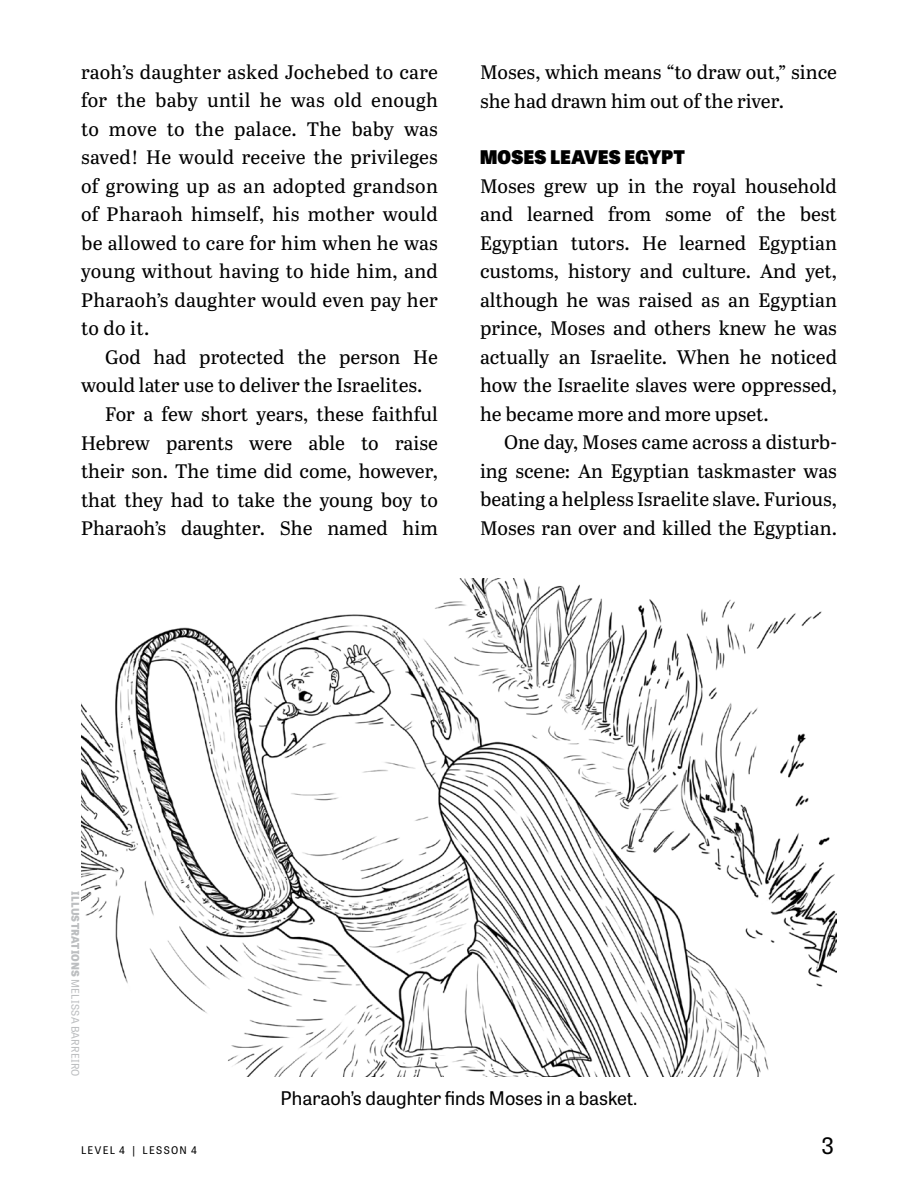
<style>
.page{position:relative;width:918px;height:1188px;background:#fff}
.page>*{position:absolute;margin:0;border:0;box-sizing:border-box;transform-origin:0 0}
.t1{font:22.5px "Tablet Gothic";color:#000}
.t2{font:19.5px/28.5px "Abril Text";color:#000;text-align:justify}
.t3{font:18.75px "Tablet Gothic";color:#000}
.t4{font:800 18.75px "Tablet Gothic";letter-spacing:.02em;color:#000}
.t5{font:10.5px "Tablet Gothic";letter-spacing:.02em;color:#bcbec0}
.t6{font:10.5px "Tablet Gothic";letter-spacing:.12em;color:#000}
.s1{font-weight:800}
</style>
<div class="page">
<img style="left:81px;top:578px;width:756px;height:498px">
<p class="t2" style="left:81px;top:57px;width:358px">raoh’s daughter asked Jochebed to care for the baby until he was old enough to move to the palace. The baby was saved! He would receive the privileges of growing up as an adopted grandson of Pharaoh himself, his mother would be allowed to care for him when he was young without having to hide him, and Pharaoh’s daughter would even pay her to do it.</p>
<p class="t2" style="left:105px;top:342px;width:334px">God had protected the person He</p>
<p class="t2" style="left:81px;top:370px;width:343px">would later use to deliver the Israelites.</p>
<p class="t2" style="left:105px;top:399px;width:334px">For a few short years, these faithful</p>
<p class="t2" style="left:81px;top:428px;width:358px">Hebrew parents were able to raise</p>
<p class="t2" style="left:81px;top:456px;width:358px">their son. The time did come, however,</p>
<p class="t2" style="left:81px;top:485px;width:358px">that they had to take the young boy to</p>
<p class="t2" style="left:81px;top:513px;width:358px">Pharaoh’s daughter. She named him</p>
<p class="t2" style="left:480px;top:57px;width:359px">Moses, which means “to draw out,” since she had drawn him out of the river.</p>
<p class="t4" style="left:480px;top:143px;width:206px">MOSES LEAVES EGYPT</p>
<p class="t2" style="left:480px;top:171px;width:359px">Moses grew up in the royal household and learned from some of the best Egyptian tutors. He learned Egyptian customs, history and culture. And yet, although he was raised as an Egyptian prince, Moses and others knew he was actually an Israelite. When he noticed how the Israelite slaves were oppressed, he became more and more upset.</p>
<p class="t2" style="left:480px;top:427px;width:359px;text-indent:24px">One day, Moses came across a disturb&shy;ing scene: An Egyptian taskmaster was beating a helpless Israelite slave. Furious, Moses ran over and killed the Egyptian.</p>
<p class="t5" style="left:83px;top:891px;width:187px;rotate:90deg"><span class="s1">ILLUSTRATIONS</span> MELISSA BARREIRO</p>
<p class="t3" style="left:280px;top:1085px;width:359px">Pharaoh’s daughter finds Moses in a basket.</p>
<p class="t6" style="left:81px;top:1143px;width:117px">LEVEL 4 | LESSON 4</p>
<p class="t1" style="left:822px;top:1130px;width:14px">3</p>
</div>
